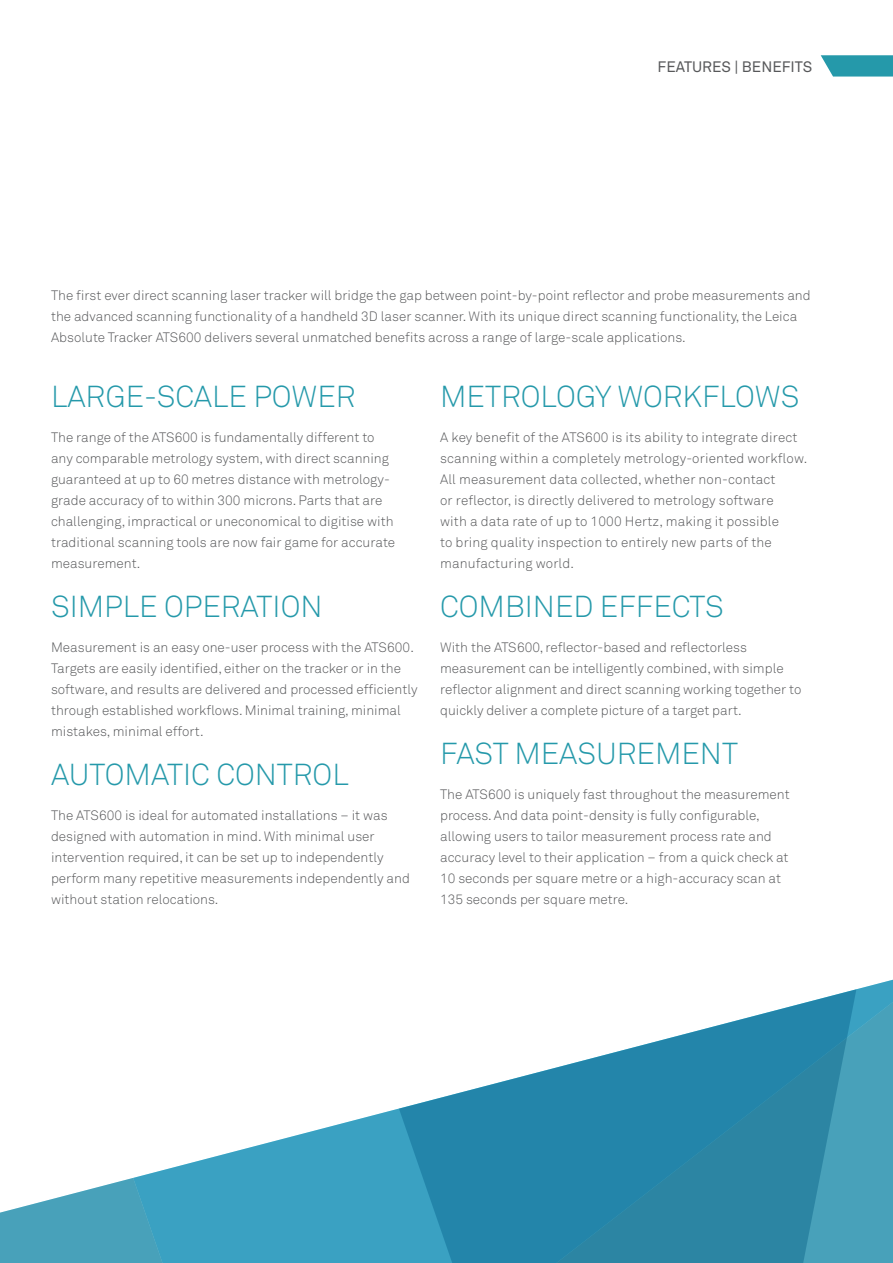
<style>
.page{position:relative;width:893px;height:1263px;background:#fff}
.page>*{position:absolute;margin:0;border:0;box-sizing:border-box;transform-origin:0 0}
.t1{font:30px "Akkurat Light Pro";color:#2599aa}
.Page_Title{font:15px "Akkurat Pro";color:#57585a}
.Body{font:13.5px/21px "Akkurat Light Pro";color:#57585a}
</style>
<div class="page">
<svg style="left:821px;top:55px;width:72px;height:22px;background:#3da4b3"></svg>
<svg style="left:0;top:980px;width:893px;height:283px"></svg>
<p class="Page_Title" style="left:658px;top:58px;width:156px">FEATURES | BENEFITS</p>
<p class="Body" style="left:51px;top:285px;width:761px">The first ever direct scanning laser tracker will bridge the gap between point-by-point reflector and probe measurements and the advanced scanning functionality of a handheld 3D laser scanner. With its unique direct scanning functionality, the Leica<br>Absolute Tracker ATS600 delivers several unmatched benefits across a range of large-scale applications.</p>
<p class="t1" style="left:51px;top:379px;width:306px">LARGE-SCALE POWER</p>
<p class="Body" style="left:51px;top:427px;width:346px">The range of the ATS600 is fundamentally different to any comparable metrology system, with direct scanning guaranteed at up to 60 metres distance with metrology&shy;grade accuracy of to within 300 microns. Parts that are challenging, impractical or uneconomical to digitise with traditional scanning tools are now fair game for accurate measurement.</p>
<p class="t1" style="left:51px;top:589px;width:273px">SIMPLE OPERATION</p>
<p class="Body" style="left:51px;top:637px;width:368px">Measurement is an easy one-user process with the ATS600.<br>Targets are easily identified, either on the tracker or in the software, and results are delivered and processed efficiently through established workflows. Minimal training, minimal mistakes, minimal effort.</p>
<p class="t1" style="left:51px;top:757px;width:299px">AUTOMATIC CONTROL</p>
<p class="Body" style="left:51px;top:805px;width:360px">The ATS600 is ideal for automated installations – it was designed with automation in mind. With minimal user intervention required, it can be set up to independently perform many repetitive measurements independently and without station relocations.</p>
<p class="t1" style="left:440px;top:379px;width:361px">METROLOGY WORKFLOWS</p>
<p class="Body" style="left:440px;top:427px;width:369px">A key benefit of the ATS600 is its ability to integrate direct scanning within a completely metrology-oriented workflow.<br>All measurement data collected, whether non-contact<br>or reflector, is directly delivered to metrology software<br>with a data rate of up to 1000 Hertz, making it possible<br>to bring quality inspection to entirely new parts of the manufacturing world.</p>
<p class="t1" style="left:440px;top:589px;width:285px">COMBINED EFFECTS</p>
<p class="Body" style="left:440px;top:637px;width:363px">With the ATS600, reflector-based and reflectorless measurement can be intelligently combined, with simple reflector alignment and direct scanning working together to quickly deliver a complete picture of a target part.</p>
<p class="t1" style="left:440px;top:736px;width:299px">FAST MEASUREMENT</p>
<p class="Body" style="left:440px;top:784px;width:351px">The ATS600 is uniquely fast throughout the measurement process. And data point-density is fully configurable, allowing users to tailor measurement process rate and accuracy level to their application – from a quick check at 10 seconds per square metre or a high-accuracy scan at 135 seconds per square metre.</p>
</div>
